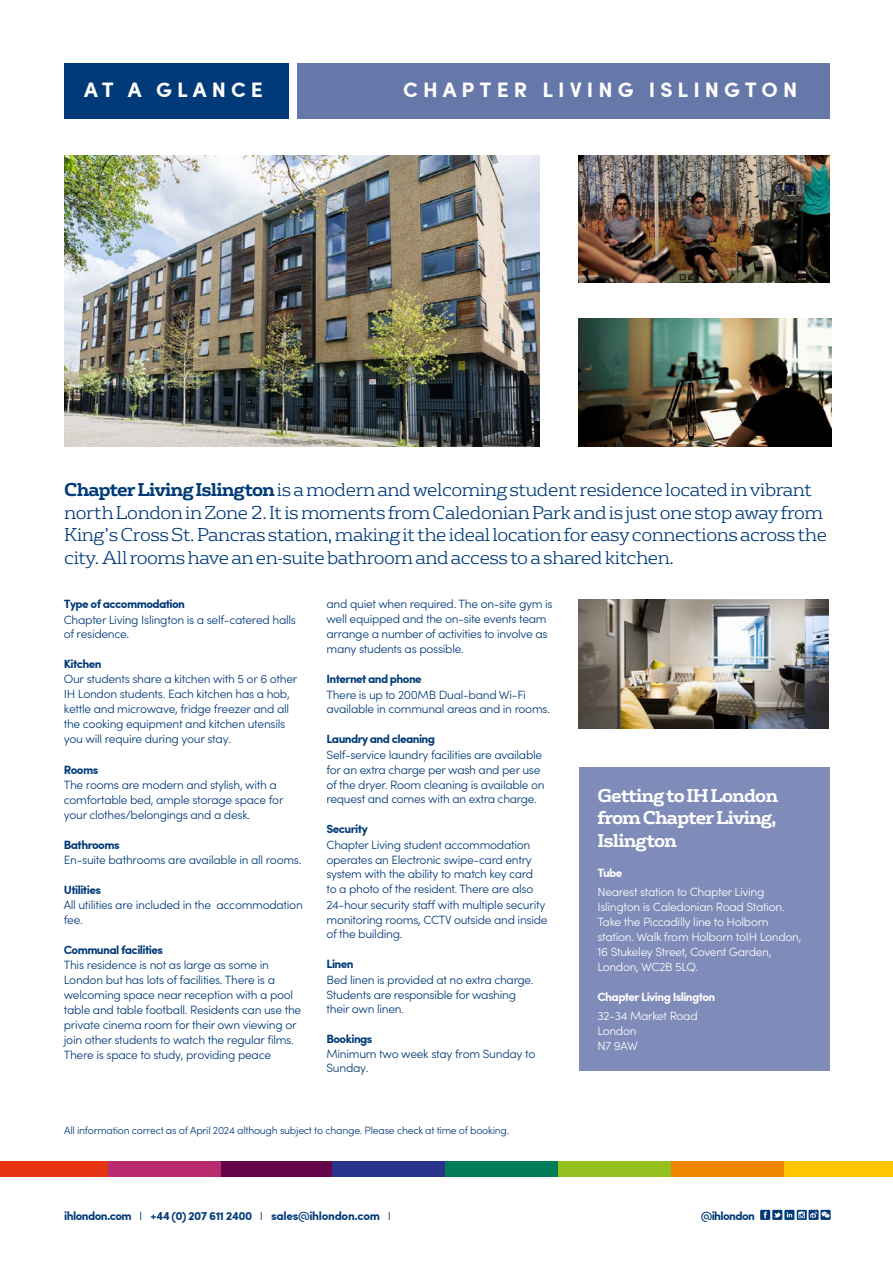
<style>
.page{position:relative;width:893px;height:1263px;background:#fff}
.page>*{position:absolute;margin:0;border:0;box-sizing:border-box;transform-origin:0 0}
.t1{font:700 21px "Sofia Pro";letter-spacing:.24em;color:#fff}
.t2{font:300 18px/22.5px "FS Rufus";letter-spacing:-.025em;color:#003a78}
.t3{font:700 18px/22.5px "FS Rufus";letter-spacing:-.05em;color:#fff;text-align:justify}
.t4{font:300 12px/14.9px "Sofia Pro";letter-spacing:-.025em;color:#003a78}
.t5{font:300 12px/15px "Sofia Pro";letter-spacing:-.025em;color:#003a78}
.t6{font:300 12px/15px "Sofia Pro";letter-spacing:-.025em;color:#fff}
.t7{font:700 12px "Sofia Pro";letter-spacing:-.05em;color:#003a78}
.t8{font:700 12px "Sofia Pro";letter-spacing:-.05em;color:#fff}
.t9{font:300 10.5px "Sofia Pro";letter-spacing:-.025em;color:#003a78}
.s1{font-weight:700}
.s2{font-style:inherit}
.s3{font-weight:300}
</style>
<div class="page">
<img style="left:579px;top:155px;width:251px;height:128px">
<img style="left:579px;top:319px;width:253px;height:127px">
<img style="left:64px;top:155px;width:476px;height:291px">
<div style="left:579px;top:767px;width:251px;height:303px;background:#7f8bb8"></div>
<img style="left:579px;top:600px;width:250px;height:128px">
<div style="left:108px;top:1162px;width:113px;height:15px;background:#ba2c70"></div>
<div style="left:0;top:1162px;width:108px;height:15px;background:#e63312"></div>
<div style="left:221px;top:1162px;width:111px;height:15px;background:#650549"></div>
<div style="left:332px;top:1162px;width:113px;height:15px;background:#28348b"></div>
<div style="left:445px;top:1162px;width:113px;height:15px;background:#007d58"></div>
<div style="left:558px;top:1162px;width:113px;height:15px;background:#95c11f"></div>
<div style="left:671px;top:1162px;width:113px;height:15px;background:#f18700"></div>
<div style="left:784px;top:1162px;width:109px;height:15px;background:#fdc600"></div>
<svg style="left:760px;top:1210px;width:69px;height:10px"></svg>
<div style="left:64px;top:64px;width:225px;height:55px;background:#003a78"></div>
<div style="left:298px;top:64px;width:532px;height:55px;background:#6678aa"></div>
<h1 class="t1" style="left:84px;top:74px;width:180px">AT A GLANCE</h1>
<h1 class="t1" style="left:403px;top:74px;width:395px">CHAPTER LIVING ISLINGTON</h1>
<p class="t2" style="left:64px;top:477px;width:764px"><span class="s1">Chapter Living Islington</span> is a modern and welcoming student residence located in vibrant north London in Zone 2. It is moments from Caledonian Park and is just one stop away from King’s Cross St. Pancras station, making it the ideal location for easy connections across the city. All rooms have an en-suite bathroom and access to a shared kitchen.</p>
<p class="t7" style="left:64px;top:595px;width:123px">Type of accommodation</p>
<p class="t4" style="left:64px;top:611px;width:234px">Chapter Living Islington is a self-catered halls of residence.</p>
<p class="t7" style="left:64px;top:655px;width:39px">Kitchen</p>
<p class="t5" style="left:64px;top:671px;width:235px">Our students share a kitchen with 5 or 6 other IH London students. Each kitchen has a hob, kettle and microwave, fridge freezer and all the cooking equipment and kitchen utensils you will require during your stay.</p>
<p class="t7" style="left:64px;top:760px;width:36px">Rooms</p>
<p class="t4" style="left:64px;top:777px;width:221px">The rooms are modern and stylish, with a comfortable bed, ample storage space for your clothes/belongings and a desk.</p>
<p class="t7" style="left:64px;top:835px;width:57px">Bathrooms</p>
<p class="t4" style="left:64px;top:851px;width:239px">En-suite bathrooms are available in all rooms.</p>
<p class="t7" style="left:64px;top:880px;width:39px">Utilities</p>
<p class="t4" style="left:64px;top:897px;width:240px">All utilities are included in the accommodation fee.</p>
<p class="t7" style="left:64px;top:940px;width:101px">Communal facilities</p>
<p class="t4" style="left:64px;top:957px;width:239px">This residence is not as large as some in London but has lots of facilities. There is a welcoming space near reception with a pool table and table football. Residents can use the private cinema room for their own viewing or join other students to watch the regular films.<br>There is space to study, providing peace</p>
<p class="t4" style="left:326px;top:596px;width:228px">and quiet when required. The on-site gym is well equipped and the on-site events team arrange a number of activities to involve as many students as possible.</p>
<p class="t7" style="left:326px;top:670px;width:97px">Internet and phone</p>
<p class="t4" style="left:326px;top:686px;width:225px">There is up to 200MB Dual-band Wi-Fi available in communal areas and in rooms.</p>
<p class="t7" style="left:326px;top:730px;width:110px">Laundry and cleaning</p>
<p class="t4" style="left:326px;top:746px;width:220px">Self-service laundry facilities are available for an extra charge per wash and per use of the dryer. Room cleaning is available on request and comes with an extra charge.</p>
<p class="t7" style="left:326px;top:820px;width:43px">Security</p>
<p class="t4" style="left:326px;top:837px;width:223px">Chapter Living student accommodation operates an Electronic swipe-card entry system with the ability to match key card<br>to a photo of the resident. There are also 24-hour security staff with multiple security monitoring rooms, CCTV outside and inside of the building.</p>
<p class="t7" style="left:326px;top:955px;width:29px">Linen</p>
<p class="t4" style="left:326px;top:971px;width:209px">Bed linen is provided at no extra charge.<br>Students are responsible for washing their own linen.</p>
<p class="t5" style="left:326px;top:1031px;width:210px;line-height:14.5px"><span class="s1">Bookings<br></span><span class="s2">Minimum</span> t<span class="s2">wo week</span> stay from Sunday to<br>Sunday.</p>
<h2 class="t3" style="left:597px;top:782px;width:182px">Getting to IH London from Chapter Living, Islington</h2>
<p class="t8" style="left:597px;top:863px;width:26px">Tube</p>
<p class="t6" style="left:597px;top:883px;width:205px">Nearest station to Chapter Living Islington is Caledonian Road Station.<br>Take the Piccadilly line to Holborn station. Walk from Holborn toIH London, 16 Stukeley Street, Covent Garden, London, WC2B 5LQ.</p>
<p class="t8" style="left:597px;top:987px;width:119px">Chapter Living Islington</p>
<p class="t6" style="left:597px;top:1008px;width:102px">32-34 Market Road<br>London<br>N7 9AW</p>
<p class="t9" style="left:64px;top:1123px;width:446px">All information correct <span class="s2">as of April 2024</span> although subject to change. Please check at time of booking.</p>
<p class="t7" style="left:64px;top:1206px;width:328px">ihlondon.com <span class="s3">I</span> +44 (0) 207 611 2400 <span class="s3">I</span> sales@ihlondon.com <span class="s3">I</span></p>
<p class="t7" style="left:701px;top:1206px;width:56px">@ihlondon</p>
</div>
